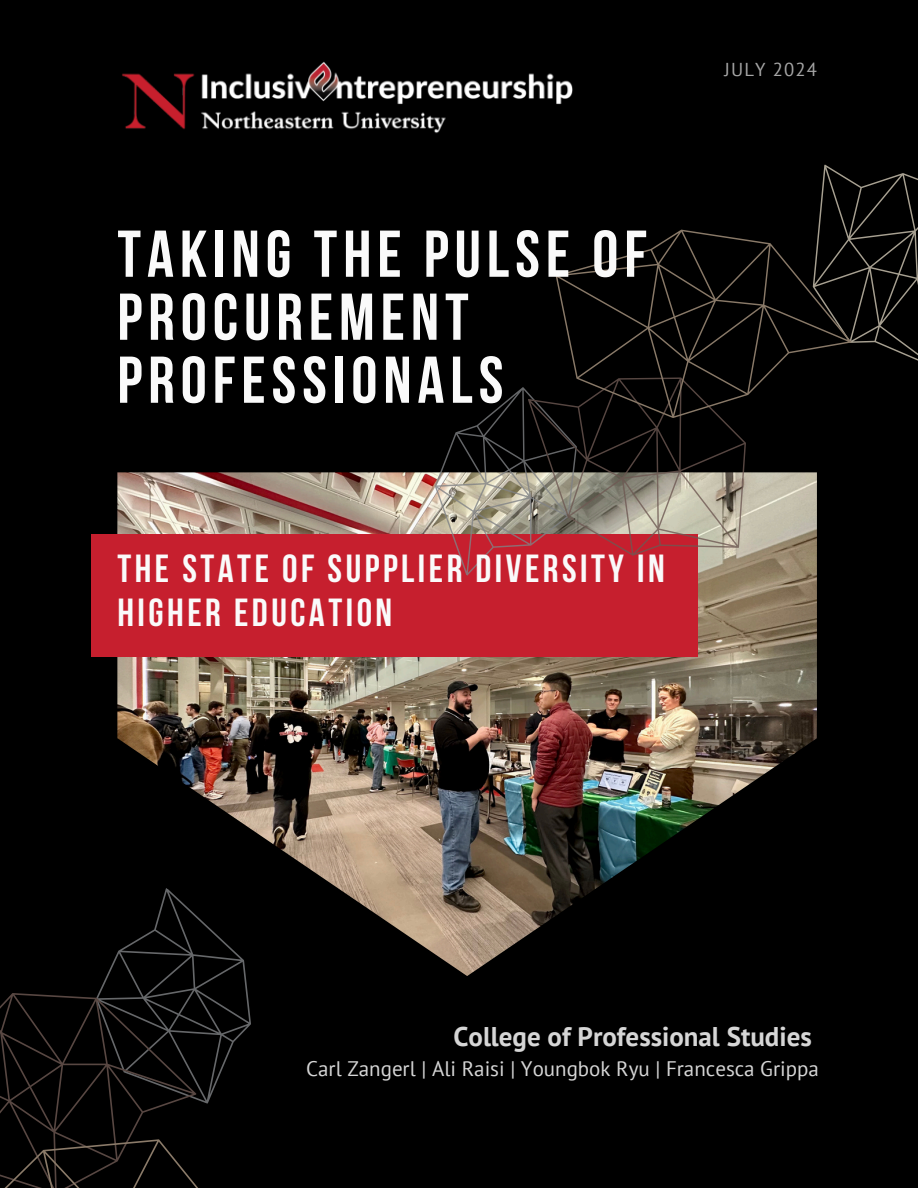
<style>
.page{position:relative;width:918px;height:1188px;background:#000}
.page>*{position:absolute;margin:0;border:0;box-sizing:border-box;transform-origin:0 0}
.t1{font:66px/63px "Bebas Neue Cyrillic";letter-spacing:.09em;color:#fafafa}
.t2{font:700 39px/43.8px "Bebas Neue";letter-spacing:.09em;color:#fafafa}
.t3{font:700 27px "PT Sans";color:#d6d6d6}
.t4{font:21px "PT Sans";color:#d6d6d6}
.t5{font:18.75px "PT Sans";letter-spacing:.06em;color:#a6a6a6}
</style>
<div class="page">
<img style="left:122px;top:61px;width:451px;height:72px">
<img style="left:117px;top:472px;width:700px;height:504px">
<div style="left:92px;top:534px;width:606px;height:122px;background:#c61f2e"></div>
<svg style="left:392px;top:411px;width:102px;height:165px"></svg>
<svg style="left:852px;top:173px;width:66px;height:188px"></svg>
<svg style="left:494px;top:392px;width:301px;height:227px"></svg>
<svg style="left:517px;top:164px;width:335px;height:328px"></svg>
<svg style="left:117px;top:880px;width:170px;height:195px"></svg>
<svg style="left:0;top:940px;width:216px;height:135px"></svg>
<svg style="left:0;top:1075px;width:220px;height:113px"></svg>
<p class="t5" style="left:725px;top:57px;width:94px">JULY 2024</p>
<h1 class="t1" style="left:117px;top:229px;width:531px">TAKING THE PULSE OF<br>PROCUREMENT<br>PROFESSIONALS</h1>
<p class="t2" style="left:117px;top:550px;width:549px">THE STATE OF SUPPLIER DIVERSITY IN<br>HIGHER EDUCATION</p>
<h2 class="t3" style="left:453px;top:1019px;width:360px">College of Professional Studies</h2>
<h2 class="t4" style="left:306px;top:1055px;width:514px">Carl Zangerl | Ali Raisi | Youngbok Ryu | Francesca Grippa</h2>
</div>
